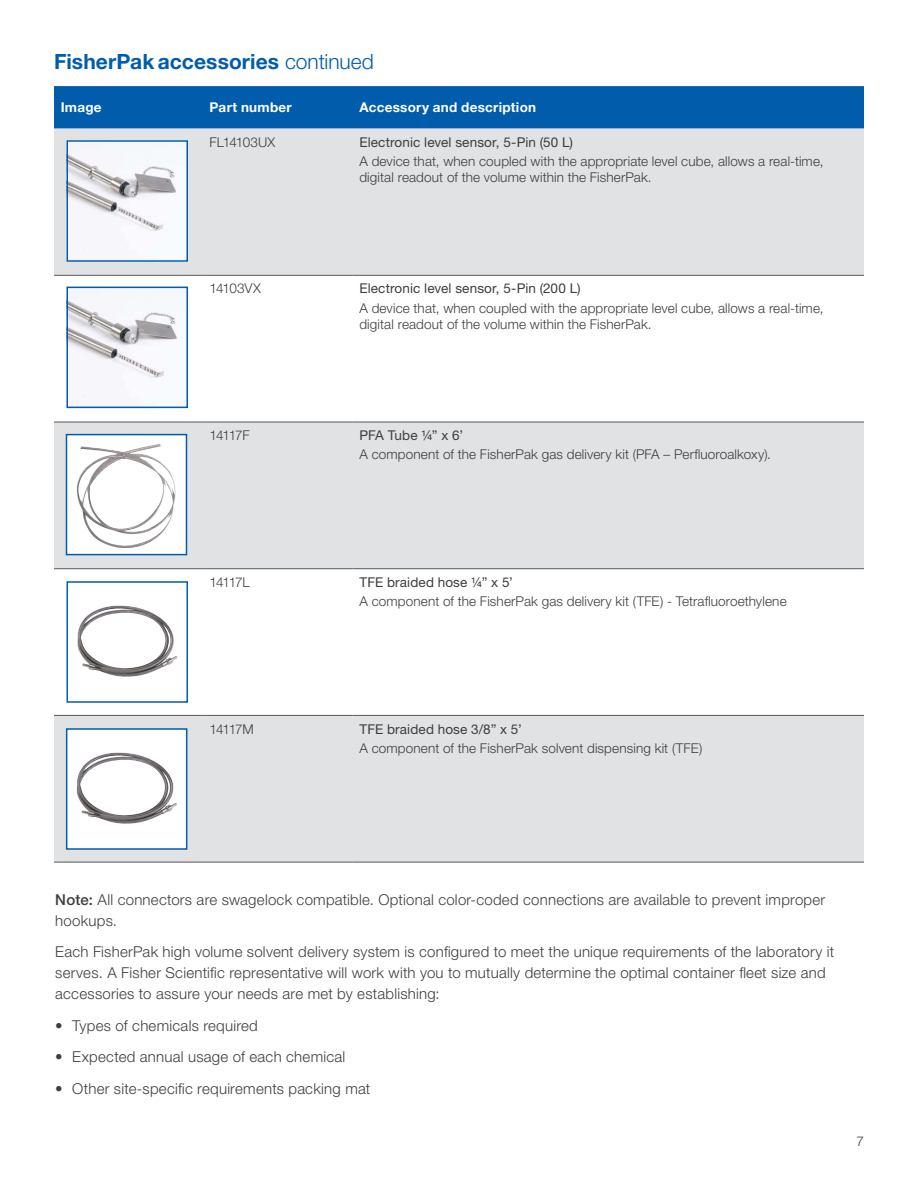
<style>
.page{position:relative;width:918px;height:1188px;background:#fff}
.page>*{position:absolute;margin:0;border:0;box-sizing:border-box;transform-origin:0 0}
.Headline{font:700 21px "Helvetica Neue LTW1 G";letter-spacing:.005em;color:#015dab}
.Body_Copy{font:300 15px/21px "Helvetica Neue LTW1 G";letter-spacing:.015em;color:#3e3e3f}
.Table_Text{font:300 13.5px/16.2px "Helvetica Neue LTW1 G";letter-spacing:.01em;color:#3e3e3f}
.Table_Text-2{font:13.5px "Helvetica Neue LTW1 G";letter-spacing:.01em;color:#3e3e3f}
.Title_Row_-_Left{font:700 13.5px "Helvetica Neue LTW1 G";letter-spacing:.02em;color:#fff}
.Table_Text-3{font:300 13.5px "Helvetica Neue LTW1 G";letter-spacing:-.025em;color:#3e3e3f}
.Table_Text-4{font:300 13.5px "Helvetica Neue LTW1 G";letter-spacing:-.03em;color:#3e3e3f}
.Body__Copy{font:300 13.5px "Helvetica Neue LTW1 G";color:#3e3e3f}
.s1{font-weight:300}
.s2{font-weight:500}
</style>
<div class="page">
<div style="left:54px;top:86px;width:810px;height:43px;background:#015dab"></div>
<div style="left:54px;top:129px;width:810px;height:733px;background:#e1e2e4"></div>
<svg style="left:54px;top:276px;width:810px;height:439px"></svg>
<hr style="left:54px;top:275px;width:149px;height:1px;background:#57585a">
<hr style="left:203px;top:275px;width:150px;height:1px;background:#57585a">
<hr style="left:353px;top:275px;width:511px;height:1px;background:#57585a">
<hr style="left:54px;top:422px;width:149px;height:1px;background:#57585a">
<hr style="left:203px;top:422px;width:150px;height:1px;background:#57585a">
<hr style="left:353px;top:422px;width:511px;height:1px;background:#57585a">
<hr style="left:54px;top:568px;width:149px;height:1px;background:#57585a">
<hr style="left:203px;top:568px;width:150px;height:1px;background:#57585a">
<hr style="left:353px;top:568px;width:511px;height:1px;background:#57585a">
<hr style="left:54px;top:715px;width:149px;height:1px;background:#57585a">
<hr style="left:203px;top:715px;width:150px;height:1px;background:#57585a">
<hr style="left:353px;top:715px;width:511px;height:1px;background:#57585a">
<hr style="left:54px;top:862px;width:149px;height:1px;background:#57585a">
<hr style="left:203px;top:862px;width:150px;height:1px;background:#57585a">
<hr style="left:353px;top:862px;width:511px;height:1px;background:#57585a">
<img style="left:69px;top:143px;width:116px;height:116px">
<div style="left:66px;top:140px;width:122px;height:122px;border:2px solid #015dab"></div>
<img style="left:66px;top:287px;width:119px;height:121px">
<div style="left:67px;top:287px;width:121px;height:121px;border:2px solid #015dab"></div>
<div style="left:66px;top:435px;width:120px;height:120px;background:#fff"></div>
<img style="left:76px;top:444px;width:100px;height:104px">
<div style="left:66px;top:434px;width:121px;height:121px;border:2px solid #015dab"></div>
<div style="left:67px;top:582px;width:120px;height:120px;background:#fff"></div>
<img style="left:77px;top:606px;width:101px;height:71px">
<div style="left:67px;top:581px;width:121px;height:122px;border:2px solid #015dab"></div>
<div style="left:67px;top:729px;width:120px;height:120px;background:#fff"></div>
<img style="left:77px;top:753px;width:100px;height:71px">
<div style="left:66px;top:728px;width:121px;height:122px;border:2px solid #015dab"></div>
<p class="Headline" style="left:54px;top:49px;width:321px">FisherPak accessories <span class="s1">continued</span></p>
<p class="Title_Row_-_Left" style="left:61px;top:99px;width:42px">Image</p>
<p class="Title_Row_-_Left" style="left:210px;top:99px;width:84px">Part number</p>
<p class="Title_Row_-_Left" style="left:359px;top:99px;width:178px">Accessory and description</p>
<p class="Table_Text-3" style="left:210px;top:134px;width:67px">FL14103UX</p>
<p class="Table_Text-2" style="left:359px;top:134px;width:215px">Electronic level sensor, 5-Pin (50 L)</p>
<p class="Table_Text" style="left:359px;top:153px;width:466px">A device that, when coupled with the appropriate level cube, allows a real-time, digital readout of the volume within the FisherPak.</p>
<p class="Table_Text-4" style="left:210px;top:280px;width:53px">14103VX</p>
<p class="Table_Text-2" style="left:359px;top:280px;width:223px">Electronic level sensor, 5-Pin (200 L)</p>
<p class="Table_Text" style="left:359px;top:300px;width:466px">A device that, when coupled with the appropriate level cube, allows a real-time, digital readout of the volume within the FisherPak.</p>
<p class="Table_Text" style="left:210px;top:427px;width:42px">14117F</p>
<p class="Table_Text-2" style="left:359px;top:427px;width:105px">PFA Tube ¼” x 6’</p>
<p class="Table_Text" style="left:359px;top:446px;width:413px">A component of the FisherPak gas delivery kit (PFA – Perfluoroalkoxy).</p>
<p class="Table_Text" style="left:210px;top:574px;width:42px">14117L</p>
<p class="Table_Text-2" style="left:359px;top:574px;width:155px">TFE braided hose ¼” x 5’</p>
<p class="Table_Text" style="left:359px;top:593px;width:429px">A component of the FisherPak gas delivery kit (TFE) - Tetrafluoroethylene</p>
<p class="Table_Text" style="left:210px;top:721px;width:46px">14117M</p>
<p class="Table_Text-2" style="left:359px;top:720px;width:164px">TFE braided hose 3/8” x 5’</p>
<p class="Table_Text" style="left:359px;top:740px;width:345px">A component of the FisherPak solvent dispensing kit (TFE)</p>
<p class="Body_Copy" style="left:55px;top:889px;width:772px"><span class="s2">Note:</span> All connectors are swagelock compatible. Optional color-coded connections are available to prevent improper hookups.</p>
<p class="Body_Copy" style="left:55px;top:941px;width:781px">Each FisherPak high volume solvent delivery system is configured to meet the unique requirements of the laboratory it serves. A Fisher Scientific representative will work with you to mutually determine the optimal container fleet size and accessories to assure your needs are met by establishing:</p>
<p class="Body_Copy" style="left:55px;top:1015px;width:204px">• Types of chemicals required</p>
<p class="Body_Copy" style="left:55px;top:1046px;width:292px">• Expected annual usage of each chemical</p>
<p class="Body_Copy" style="left:55px;top:1078px;width:317px">• Other site-specific requirements packing mat</p>
<p class="Body__Copy" style="left:856px;top:1133px;width:9px">7</p>
</div>
